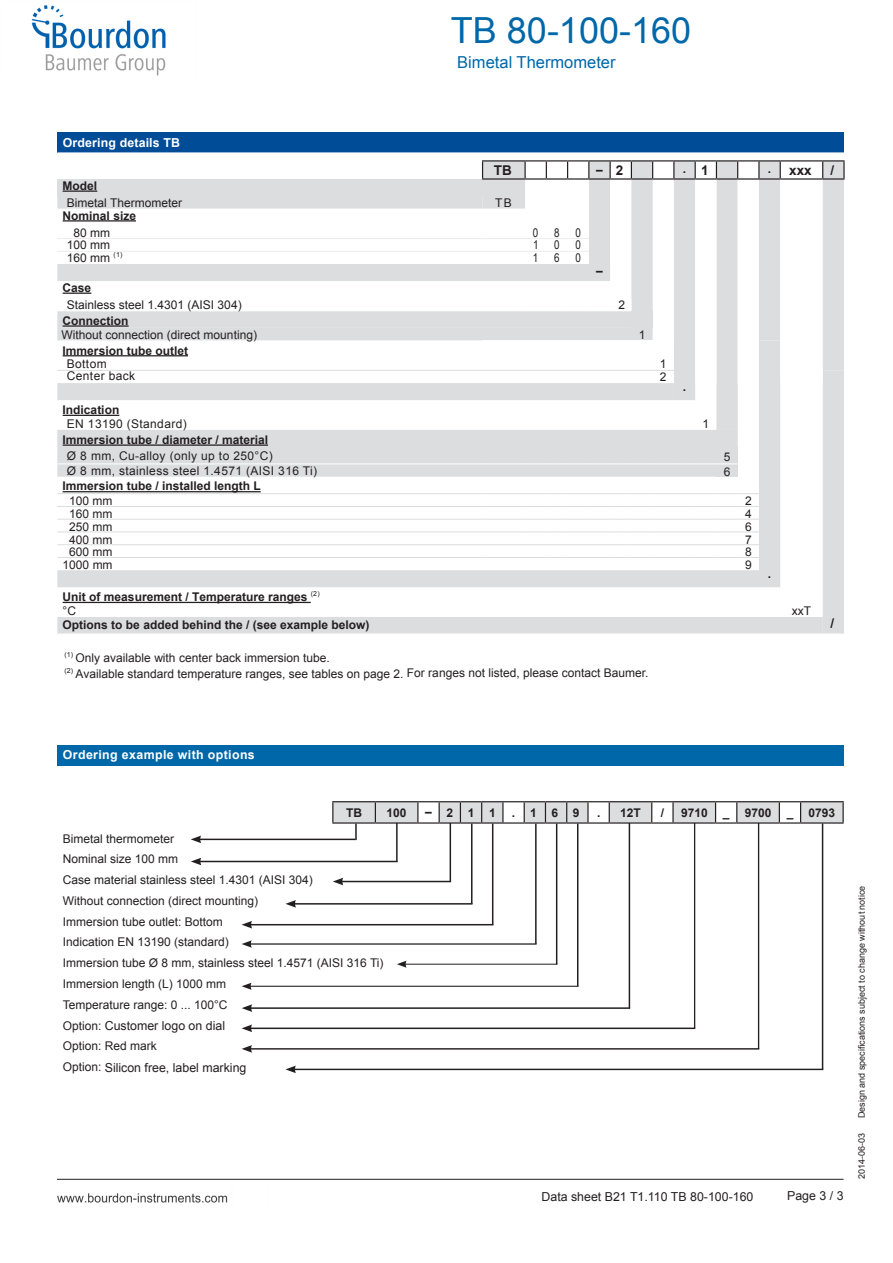
<style>
.page{position:relative;width:893px;height:1263px;background:#fff}
.page>*{position:absolute;margin:0;border:0;box-sizing:border-box;transform-origin:0 0}
.t1{font:36px "Arial";color:#0068a9}
.t2{font:16.5px "Arial";color:#0068a9}
.t3{font:700 13.5px "Arial";color:#231f20}
.t4{font:12.3px "Arial";color:#231f20}
.t5{font:700 12.3px "Arial";letter-spacing:.03em;color:#fff}
.t6{font:700 12.3px "Arial";letter-spacing:.01em;color:#fff}
.t7{font:12px/20.7px "Arial";color:#231f20}
.t8{font:700 12px/14px "Arial";color:#231f20}
.t9{font:12px/14px "Arial";letter-spacing:.03em;color:#231f20}
.t10{font:12px "Arial Narrow";color:#231f20}
.t11{font:9px "Arial";color:#231f20}
.s1{font-weight:700}
.s2{font-weight:400}
.s3{font-size:13.5px}
.s4{font-size:12px}
</style>
<div class="page">
<img style="left:31px;top:5px;width:814px;height:1198px">
<p class="t1" style="left:451px;top:7px;width:242px">TB 80-100-160</p>
<p class="t2" style="left:457px;top:51px;width:160px">Bimetal Thermometer</p>
<p class="t6" style="left:63px;top:135px;width:119px">Ordering details TB</p>
<p class="t7" style="left:67px;top:177px;width:117px;line-height:17px;text-indent:-4px"><span class="s1">Model<br></span>Bimetal Thermometer</p>
<p class="t8" style="left:74px;top:207px;width:64px;line-height:17px;text-indent:-11px">Nominal size<br><span class="s2">80 mm</span></p>
<p class="t3" style="left:494px;top:161px;width:20px">TB</p>
<p class="t8" style="left:596px;top:163px;width:29px">– <span class="s3">2</span></p>
<p class="t8" style="left:683px;top:162px;width:27px">. <span class="s3">1</span></p>
<p class="t8" style="left:768px;top:162px;width:5px">.</p>
<p class="t3" style="left:789px;top:161px;width:24px">xxx</p>
<p class="t3" style="left:830px;top:161px;width:5px">/</p>
<p class="t7" style="left:495px;top:192px;width:18px">TB</p>
<p class="t10" style="left:533px;top:224px;width:7px">0</p>
<p class="t10" style="left:554px;top:224px;width:7px">8</p>
<p class="t10" style="left:575px;top:224px;width:7px">0</p>
<p class="t7" style="left:67px;top:235px;width:45px">100 mm</p>
<p class="t10" style="left:533px;top:236px;width:7px">1</p>
<p class="t10" style="left:554px;top:236px;width:7px">0</p>
<p class="t10" style="left:575px;top:236px;width:7px">0</p>
<p class="t7" style="left:67px;top:248px;width:57px">160 mm <sup>(1)</sup></p>
<p class="t10" style="left:533px;top:249px;width:7px">1</p>
<p class="t10" style="left:554px;top:249px;width:7px">6</p>
<p class="t10" style="left:575px;top:249px;width:7px">0</p>
<p class="t7" style="left:67px;top:279px;width:176px;line-height:17px;text-indent:-4px"><span class="s1">Case<br></span>Stainless steel 1.4301 (AISI 304)</p>
<p class="t7" style="left:62px;top:314px;width:197px;line-height:14px"><span class="s1">Connection<br></span>Without connection (direct mounting)</p>
<p class="t8" style="left:67px;top:344px;width:123px;text-indent:-4px">Immersion tube outlet<br><span class="s2">Bottom</span></p>
<p class="t8" style="left:596px;top:264px;width:8px">–</p>
<p class="t7" style="left:619px;top:294px;width:8px">2</p>
<p class="t7" style="left:639px;top:324px;width:8px">1</p>
<p class="t7" style="left:660px;top:354px;width:8px">1</p>
<p class="t9" style="left:67px;top:369px;width:70px">Center back</p>
<p class="t7" style="left:660px;top:367px;width:8px">2</p>
<p class="t9" style="left:67px;top:403px;width:121px;text-indent:-4px"><span class="s1">Indication<br></span>EN 13190 (Standard)</p>
<p class="t8" style="left:63px;top:432px;width:212px;line-height:16px;text-align:center">Immersion tube / diameter / material<br><span class="s2">Ø 8 mm, Cu-alloy (only up to 250°C)</span></p>
<p class="t8" style="left:683px;top:380px;width:5px">.</p>
<p class="t7" style="left:702px;top:414px;width:8px">1</p>
<p class="t7" style="left:724px;top:446px;width:8px">5</p>
<p class="t9" style="left:67px;top:464px;width:252px">Ø 8 mm, stainless steel 1.4571 (AISI 316 Ti)</p>
<p class="t7" style="left:724px;top:461px;width:8px">6</p>
<p class="t8" style="left:69px;top:479px;width:193px;line-height:14.9px;text-indent:-6px">Immersion tube / installed length L<br><span class="s2">100 mm</span></p>
<p class="t7" style="left:745px;top:491px;width:8px">2</p>
<p class="t7" style="left:69px;top:504px;width:45px">160 mm</p>
<p class="t7" style="left:745px;top:504px;width:8px">4</p>
<p class="t7" style="left:69px;top:516px;width:45px">250 mm</p>
<p class="t7" style="left:745px;top:516px;width:8px">6</p>
<p class="t7" style="left:69px;top:529px;width:45px">400 mm</p>
<p class="t7" style="left:745px;top:529px;width:8px">7</p>
<p class="t7" style="left:69px;top:542px;width:45px">600 mm</p>
<p class="t7" style="left:745px;top:542px;width:8px">8</p>
<p class="t7" style="left:63px;top:555px;width:52px">1000 mm</p>
<p class="t7" style="left:745px;top:555px;width:8px">9</p>
<p class="t8" style="left:63px;top:590px;width:258px">Unit of measurement / Temperature ranges <sup>(2) </sup><span class="s2">°C</span></p>
<p class="t8" style="left:768px;top:567px;width:5px">.</p>
<p class="t7" style="left:792px;top:601px;width:21px">xxT</p>
<p class="t8" style="left:63px;top:618px;width:308px">Options to be added behind the / (see example below)</p>
<p class="t3" style="left:830px;top:615px;width:5px">/</p>
<p class="t7" style="left:64px;top:650px;width:586px;line-height:15.8px"><sup>(1)</sup> Only available with center back immersion tube.<br><sup>(2)</sup> Available standard temperature ranges, see tables on page 2. For ranges not listed, please contact Baumer.</p>
<p class="t5" style="left:63px;top:746px;width:193px">Ordering example with options</p>
<p class="t8" style="left:346px;top:806px;width:17px">TB</p>
<p class="t8" style="left:387px;top:806px;width:22px">100</p>
<p class="t8" style="left:425px;top:806px;width:72px">–211</p>
<p class="t8" style="left:512px;top:806px;width:69px">.169</p>
<p class="t8" style="left:597px;top:806px;width:5px">.</p>
<p class="t8" style="left:620px;top:806px;width:22px">12T</p>
<p class="t8" style="left:661px;top:806px;width:5px">/</p>
<p class="t8" style="left:681px;top:806px;width:28px">9710</p>
<p class="t7" style="left:63px;top:828px;width:322px">Bimetal thermometer<br>Nominal size 100 mm<br>Case material stainless steel 1.4301 (AISI 304)<br>Without connection (direct mounting)<br>Immersion tube outlet: Bottom<br>Indication EN 13190 (standard)<br>Immersion tube Ø 8 mm, stainless steel 1.4571 (AISI 316 Ti)<br>Immersion length (L) 1000 mm<br>Temperature range: 0 ... 100°C</p>
<p class="t4" style="left:63px;top:1018px;width:164px"><span class="s4">Option:</span> Customer logo on dial</p>
<p class="t7" style="left:63px;top:1036px;width:96px">Option: Red mark</p>
<p class="t4" style="left:63px;top:1060px;width:185px"><span class="s4">Option:</span> Silicon free, label marking</p>
<p class="t8" style="left:723px;top:806px;width:8px">_</p>
<p class="t8" style="left:745px;top:806px;width:28px">9700</p>
<p class="t8" style="left:787px;top:806px;width:8px">_</p>
<p class="t8" style="left:808px;top:806px;width:28px">0793</p>
<p class="t4" style="left:541px;top:1188px;width:213px">Data sheet B21 T1.110 TB 80-100-160</p>
<p class="t4" style="left:787px;top:1187px;width:58px">Page 3 / 3</p>
<p class="t11" style="left:856px;top:1118px;width:234px;rotate:-90deg">Design and specifications subject to change without notice</p>
<p class="t11" style="left:856px;top:1179px;width:48px;rotate:-90deg">2014-06-03</p>
</div>
